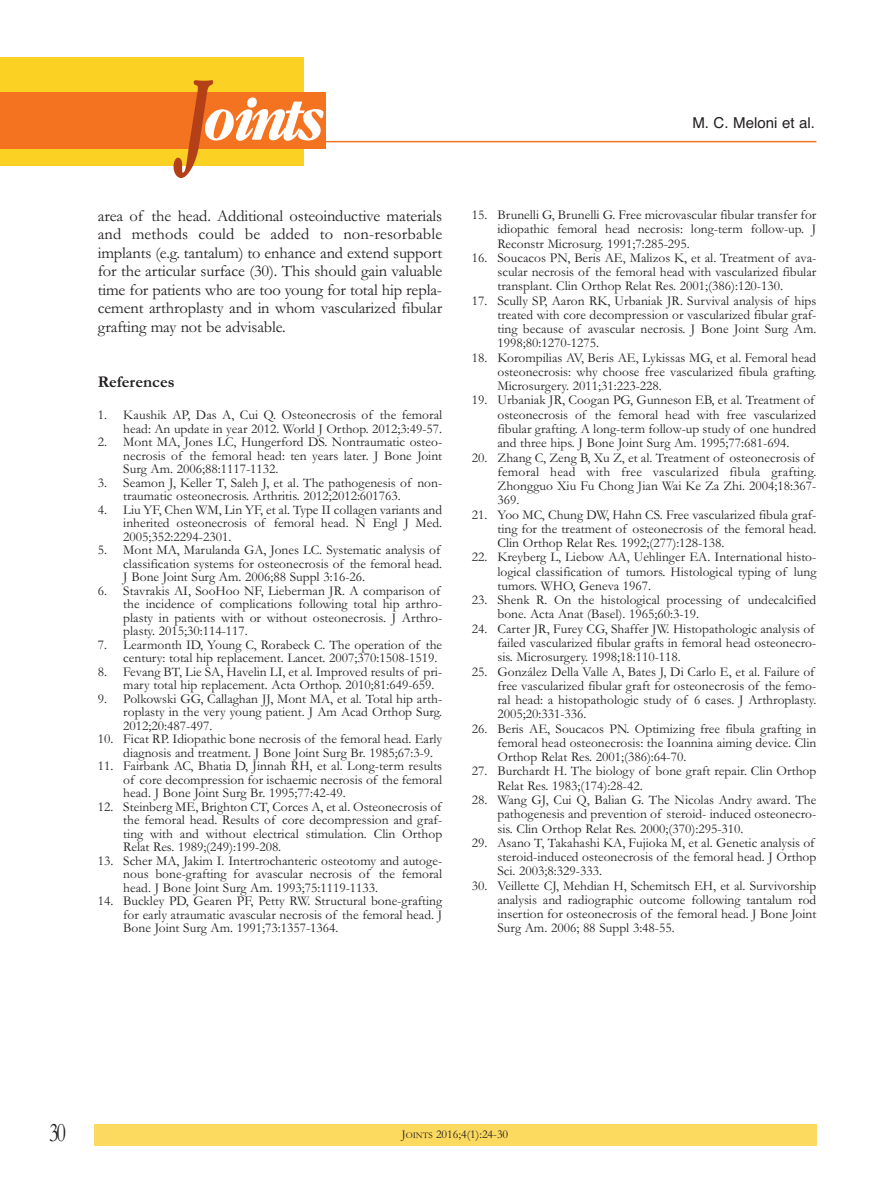
<style>
.page{position:relative;width:893px;height:1191px;background:#fff}
.page>*{position:absolute;margin:0;border:0;box-sizing:border-box;transform-origin:0 0}
.t1{font:italic 700 55.8px "Garamond Cond";letter-spacing:-.085em;color:#fff}
.t2{font:27px "Garamond";color:#231f20;scale:.75 1}
.t3{font:16.5px/18.5px "Garamond";letter-spacing:-.01em;color:#231f20;text-align:justify}
.t4{font:700 16.5px "Garamond";color:#231f20}
.t5{font:15px "Helvetica";color:#231f20}
.t6{font:13.5px/14.2px "Garamond";color:#231f20;text-align:justify}
.t7{font:12px "Garamond";color:#231f20}
.s1{font-size:99.9px;color:#b44018}
.s2{font-size:9px}
</style>
<div class="page">
<hr style="left:176px;top:141px;width:640px;height:1px;background:#f47321">
<div style="left:94px;top:1124px;width:722px;height:21px;background:#fcd95f"></div>
<div style="left:0;top:57px;width:304px;height:109px;background:#fbd124"></div>
<div style="left:0;top:92px;width:326px;height:56px;background:#f47321"></div>
<h1 class="t1" style="left:181px;top:88px;width:140px"><span class="s1">J</span>oints</h1>
<p class="t3" style="left:98px;top:206px;width:346px">area of the head. Additional osteoinductive materials and methods could be added to non-resorbable implants (e.g. tantalum) to enhance and extend support for the articular surface (30). this should gain valuable time for patients who are too young for total hip repla&shy;cement arthroplasty and in whom vascularized fibular grafting may not be advisable.</p>
<p class="t4" style="left:98px;top:372px;width:78px">References</p>
<p class="t6" style="left:98px;top:408px;width:346px;line-height:13.5px;text-align:right">1. Kaushik AP, Das A, Cui Q. osteonecrosis of the femoral head: An update in year 2012. World J orthop. 2012;3:49-57.</p>
<p class="t6" style="left:123px;top:435px;width:320px;line-height:13.5px;text-indent:-26px">2. Mont MA, Jones LC, Hungerford Ds. nontraumatic osteo&shy;necrosis of the femoral head: ten years later. J Bone Joint surg Am. 2006;88:1117-1132.</p>
<p class="t6" style="left:123px;top:475px;width:320px;line-height:13.5px;text-indent:-26px">3. seamon J, Keller t, saleh J, et al. the pathogenesis of non&shy;traumatic osteonecrosis. Arthritis. 2012;2012:601763.</p>
<p class="t6" style="left:123px;top:502px;width:320px;line-height:13.5px;text-indent:-26px">4. Liu YF, Chen WM, Lin YF, et al. type ii collagen variants and inherited osteonecrosis of femoral head. n Engl J Med.<br>2005;352:2294-2301.</p>
<p class="t6" style="left:123px;top:543px;width:320px;line-height:13.5px;text-align:left;text-indent:-26px">5. Mont MA, Marulanda GA, Jones LC. systematic analysis of classification systems for osteonecrosis of the femoral head.<br>J Bone Joint surg Am. 2006;88 suppl 3:16-26.</p>
<p class="t6" style="left:123px;top:583px;width:320px;line-height:13.5px;text-align:left;text-indent:-26px">6. stavrakis Ai, sooHoo nF, Lieberman JR. A comparison of the incidence of complications following total hip arthro&shy;plasty in patients with or without osteonecrosis. J Arthro&shy;plasty. 2015;30:114-117.</p>
<p class="t6" style="left:123px;top:637px;width:320px;line-height:13.5px;text-indent:-26px">7. Learmonth iD, Young C, Rorabeck C. the operation of the century: total hip replacement. Lancet. 2007;370:1508-1519.</p>
<p class="t6" style="left:123px;top:664px;width:320px;line-height:13.5px;text-indent:-26px">8. Fevang Bt, Lie sA, Havelin Li, et al. improved results of pri&shy;mary total hip replacement. Acta orthop. 2010;81:649-659.</p>
<p class="t6" style="left:123px;top:691px;width:320px;line-height:13.5px;text-indent:-26px">9. Polkowski GG, Callaghan JJ, Mont MA, et al. total hip arth&shy;roplasty in the very young patient. J Am Acad orthop surg.<br>2012;20:487-497.</p>
<p class="t6" style="left:123px;top:732px;width:320px;line-height:13.5px;text-indent:-26px">10. Ficat RP. idiopathic bone necrosis of the femoral head. Early diagnosis and treatment. J Bone Joint surg Br. 1985;67:3-9.</p>
<p class="t6" style="left:123px;top:759px;width:320px;line-height:13.5px;text-indent:-26px">11. Fairbank AC, Bhatia D, Jinnah RH, et al. Long-term results of core decompression for ischaemic necrosis of the femoral head. J Bone Joint surg Br. 1995;77:42-49.</p>
<p class="t6" style="left:123px;top:799px;width:320px;line-height:13.5px;text-indent:-26px">12. steinberg ME, Brighton Ct, Corces A, et al. osteonecrosis of the femoral head. Results of core decompression and graf&shy;ting with and without electrical stimulation. Clin orthop Relat Res. 1989;(249):199-208.</p>
<p class="t6" style="left:123px;top:853px;width:320px;line-height:13.5px;text-indent:-26px">13. scher MA, Jakim i. intertrochanteric osteotomy and autoge&shy;nous bone-grafting for avascular necrosis of the femoral head. J Bone Joint surg Am. 1993;75:1119-1133.</p>
<p class="t6" style="left:123px;top:894px;width:320px;line-height:13.5px;text-indent:-25px">14. Buckley PD, Gearen PF, Petty RW. structural bone-grafting for early atraumatic avascular necrosis of the femoral head. J Bone Joint surg Am. 1991;73:1357-1364.</p>
<p class="t5" style="left:692px;top:114px;width:124px">M. C. Meloni et al.</p>
<p class="t6" style="left:497px;top:207px;width:320px;text-indent:-26px">15. Brunelli G, Brunelli G. Free microvascular fibular transfer for idiopathic femoral head necrosis: long-term follow-up. J Reconstr Microsurg. 1991;7:285-295.</p>
<p class="t6" style="left:497px;top:250px;width:320px;text-indent:-26px">16. soucacos Pn, Beris AE, Malizos K, et al. treatment of ava&shy;scular necrosis of the femoral head with vascularized fibular transplant. Clin orthop Relat Res. 2001;(386):120-130.</p>
<p class="t6" style="left:497px;top:293px;width:320px;text-indent:-26px">17. scully sP, Aaron RK, Urbaniak JR. survival analysis of hips treated with core decompression or vascularized fibular graf&shy;ting because of avascular necrosis. J Bone Joint surg Am.<br>1998;80:1270-1275.</p>
<p class="t6" style="left:497px;top:350px;width:320px;text-indent:-26px">18. Korompilias AV, Beris AE, Lykissas MG, et al. Femoral head osteonecrosis: why choose free vascularized fibula grafting.<br>Microsurgery. 2011;31:223-228.</p>
<p class="t6" style="left:497px;top:393px;width:320px;text-align:left;text-indent:-26px">19. Urbaniak JR, Coogan PG, Gunneson EB, et al. treatment of osteonecrosis of the femoral head with free vascularized fibular grafting. A long-term follow-up study of one hundred and three hips. J Bone Joint surg Am. 1995;77:681-694.</p>
<p class="t6" style="left:497px;top:450px;width:320px;text-align:left;text-indent:-26px">20. Zhang C, Zeng B, Xu Z, et al. treatment of osteonecrosis of femoral head with free vascularized fibula grafting.<br>Zhongguo Xiu Fu Chong Jian Wai Ke Za Zhi. 2004;18:367- 369.</p>
<p class="t6" style="left:497px;top:507px;width:320px;text-indent:-26px">21. Yoo MC, Chung DW, Hahn Cs. Free vascularized fibula graf&shy;ting for the treatment of osteonecrosis of the femoral head.<br>Clin orthop Relat Res. 1992;(277):128-138.</p>
<p class="t6" style="left:497px;top:549px;width:320px;text-indent:-26px">22. Kreyberg L, Liebow AA, Uehlinger EA. international histo&shy;logical classification of tumors. Histological typing of lung tumors. WHo, Geneva 1967.</p>
<p class="t6" style="left:497px;top:592px;width:320px;text-indent:-26px">23. shenk R. on the histological processing of undecalcified bone. Acta Anat (Basel). 1965;60:3-19.</p>
<p class="t6" style="left:497px;top:621px;width:320px;text-align:left;text-indent:-26px">24. Carter JR, Furey CG, shaffer JW. Histopathologic analysis of failed vascularized fibular grafts in femoral head osteonecro&shy;sis. Microsurgery. 1998;18:110-118.</p>
<p class="t6" style="left:497px;top:664px;width:320px;text-align:left;text-indent:-26px">25. González Della Valle A, Bates J, Di Carlo E, et al. Failure of free vascularized fibular graft for osteonecrosis of the femo&shy;ral head: a histopathologic study of 6 cases. J Arthroplasty.<br>2005;20:331-336.</p>
<p class="t6" style="left:497px;top:721px;width:320px;text-indent:-26px">26. Beris AE, soucacos Pn. optimizing free fibula grafting in femoral head osteonecrosis: the ioannina aiming device. Clin orthop Relat Res. 2001;(386):64-70.</p>
<p class="t6" style="left:497px;top:763px;width:320px;text-indent:-26px">27. Burchardt H. the biology of bone graft repair. Clin orthop<br>Relat Res. 1983;(174):28-42.</p>
<p class="t6" style="left:497px;top:792px;width:320px;text-indent:-26px">28. Wang GJ, Cui Q, Balian G. the nicolas Andry award. the pathogenesis and prevention of steroid- induced osteonecro&shy;sis. Clin orthop Relat Res. 2000;(370):295-310.</p>
<p class="t6" style="left:497px;top:835px;width:320px;text-align:left;text-indent:-26px">29. Asano t, takahashi KA, Fujioka M, et al. Genetic analysis of steroid-induced osteonecrosis of the femoral head. J orthop sci. 2003;8:329-333.</p>
<p class="t6" style="left:497px;top:877px;width:320px;text-indent:-26px">30. Veillette CJ, Mehdian H, schemitsch EH, et al. survivorship analysis and radiographic outcome following tantalum rod insertion for osteonecrosis of the femoral head. J Bone Joint surg Am. 2006; 88 suppl 3:48-55.</p>
<h2 class="t2" style="left:49px;top:1116px;width:24px">30</h2>
<p class="t7" style="left:402px;top:1126px;width:108px">J<span class="s2">oints</span> 2016;4(1):24-30</p>
</div>
